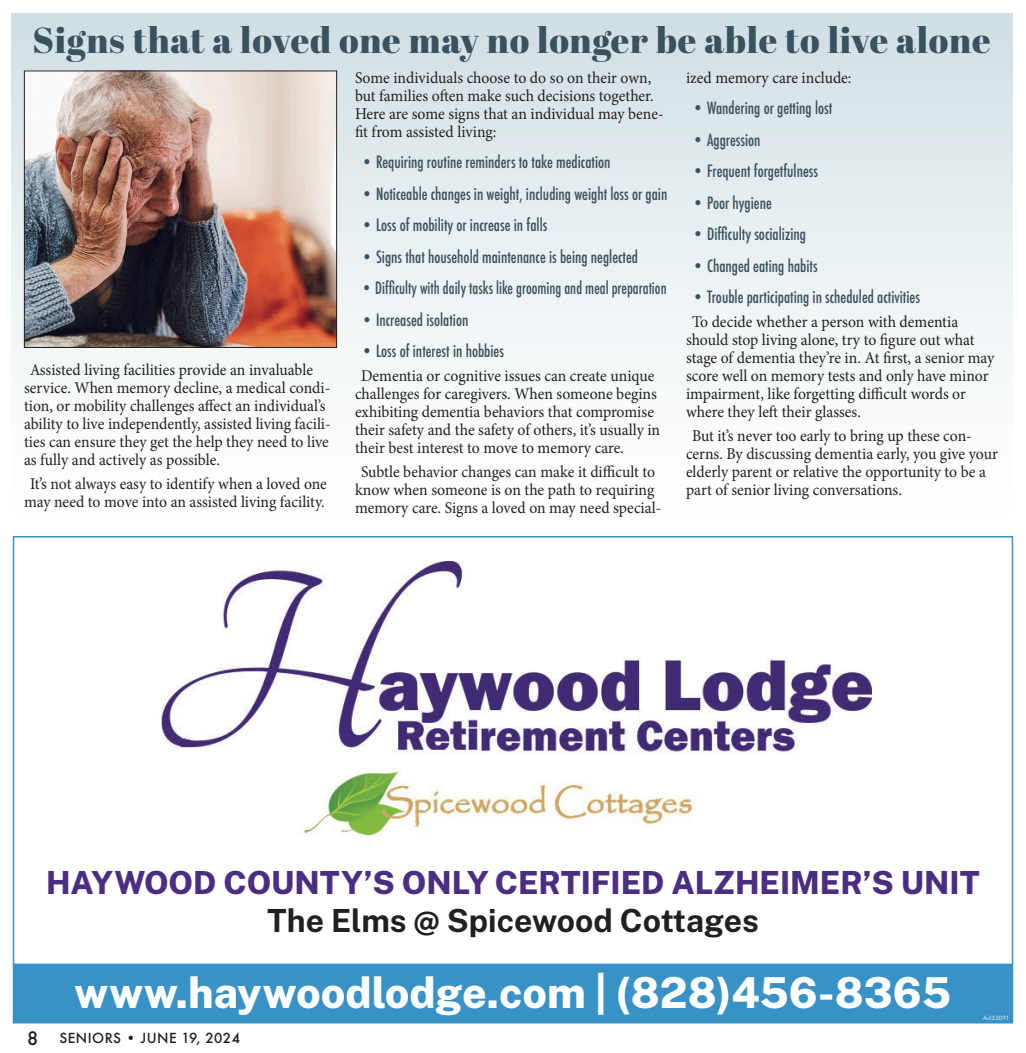
<style>
.page{position:relative;width:1026px;height:1053px;background:#fff}
.page>*{position:absolute;margin:0;border:0;box-sizing:border-box;transform-origin:0 0}
.t1{font:800 42.6px "Public Sans";color:#fff}
.Main_Headline{font:36px "Abril Fatface";letter-spacing:.02em;color:#3a515f}
.t2{font:800 31.8px/38.2px "Public Sans";color:#4b2d82;text-align:center}
.Health_and_wellnes_Body_copy{font:16.5px/18px "Minion Pro";color:#231f20;scale:.95 1}
.Subhead{font:500 condensed 16.5px "Futura";color:#3a515f;scale:.95 1}
.Health_and_wellnes_Body_copy-2{font:16.5px/18px "Minion Pro";color:#231f20;scale:.9 1}
.Subhead-2{font:500 condensed 16.5px "Futura";color:#3a515f;scale:.9 1}
.t3{font:500 13.5px "Futura";letter-spacing:.035em;color:#231f20}
.t4{font:6px "Avenir Next";letter-spacing:.02em;color:#fff}
.s1{font-weight:700;color:#231f20}
.s2{font-size:18px}
</style>
<div class="page">
<div style="left:14px;top:964px;width:998px;height:59px;background:#3892c5"></div>
<img style="left:161px;top:562px;width:710px;height:275px">
<div style="left:11px;top:14px;width:1001px;height:512px;background:linear-gradient(to bottom,#d1e0e4,#fff)"></div>
<img style="left:26px;top:73px;width:309px;height:273px">
<div style="left:24px;top:71px;width:313px;height:277px;border:1px solid #231f20"></div>
<p class="Main_Headline" style="left:32px;top:14px;width:960px">Signs that a loved one may no longer be able to live alone</p>
<p class="Health_and_wellnes_Body_copy-2" style="left:24px;top:361px;width:342px;text-indent:6px">Assisted living facilities provide an invaluable service. When memory decline, a medical condi&shy;tion, or mobility challenges affect an individual’s ability to live independently, assisted living facili&shy;ties can ensure they get the help they need to live as fully and actively as possible.</p>
<p class="Health_and_wellnes_Body_copy" style="left:24px;top:475px;width:320px;text-align:center">It’s not always easy to identify when a loved one may need to move into an assisted living facility.</p>
<p class="Health_and_wellnes_Body_copy" style="left:355px;top:68px;width:326px">Some individuals choose to do so on their own, but families often make such decisions together.<br>Here are some signs that an individual may bene&shy;fit from assisted living:</p>
<p class="Subhead" style="left:361px;top:151px;width:264px">• Requiring routine reminders to take medication</p>
<p class="Subhead" style="left:361px;top:183px;width:324px">• Noticeable changes in weight, including weight loss or gain</p>
<p class="Subhead" style="left:361px;top:214px;width:198px">• Loss of mobility or increase in falls</p>
<p class="Subhead" style="left:361px;top:246px;width:293px">• Signs that household maintenance is being neglected</p>
<p class="Subhead-2" style="left:361px;top:277px;width:341px">• Difficulty with daily tasks like grooming and meal preparation</p>
<p class="Subhead" style="left:361px;top:309px;width:115px">• Increased isolation</p>
<p class="Subhead" style="left:361px;top:340px;width:152px">• Loss of interest in hobbies</p>
<p class="Health_and_wellnes_Body_copy" style="left:355px;top:367px;width:323px;text-indent:6px">Dementia or cognitive issues can create unique challenges for caregivers. When someone begins exhibiting dementia behaviors that compromise their safety and the safety of others, it’s usually in their best interest to move to memory care.</p>
<p class="Health_and_wellnes_Body_copy" style="left:355px;top:463px;width:324px;text-align:center">Subtle behavior changes can make it difficult to know when someone is on the path to requiring memory care. Signs a loved on may need special-</p>
<p class="Health_and_wellnes_Body_copy" style="left:686px;top:68px;width:176px">ized memory care include:</p>
<p class="Subhead" style="left:692px;top:97px;width:149px">• Wandering or getting lost</p>
<p class="Subhead" style="left:692px;top:129px;width:74px">• Aggression</p>
<p class="Subhead" style="left:692px;top:160px;width:134px">• Frequent forgetfulness</p>
<p class="Subhead" style="left:692px;top:192px;width:86px">• Poor hygiene</p>
<p class="Subhead" style="left:692px;top:223px;width:122px">• Difficulty socializing</p>
<p class="Subhead" style="left:692px;top:255px;width:134px">• Changed eating habits</p>
<p class="Subhead" style="left:692px;top:286px;width:241px">• Trouble participating in scheduled activities</p>
<p class="Health_and_wellnes_Body_copy" style="left:686px;top:313px;width:326px;text-indent:6px">To decide whether a person with dementia should stop living alone, try to figure out what stage of dementia they’re in. At first, a senior may score well on memory tests and only have minor impairment, like forgetting difficult words or where they left their glasses.</p>
<p class="Health_and_wellnes_Body_copy" style="left:686px;top:427px;width:330px;text-indent:6px">But it’s never too early to bring up these con&shy;cerns. By discussing dementia early, you give your elderly parent or relative the opportunity to be a part of senior living conversations.</p>
<p class="t2" style="left:46px;top:863px;width:935px">HAYWOOD COUNTY’S ONLY CERTIFIED ALZHEIMER’S UNIT<br><span class="s1">The Elms @ Spicewood Cottages</span></p>
<p class="t1" style="left:75px;top:965px;width:878px">www.haywoodlodge.com | (828)456-8365</p>
<p class="t4" style="left:983px;top:1013px;width:28px">Ad33091</p>
<p class="t3" style="left:27px;top:1029px;width:215px"><span class="s2">8</span> SENIORS • JUNE 19, 2024</p>
</div>
